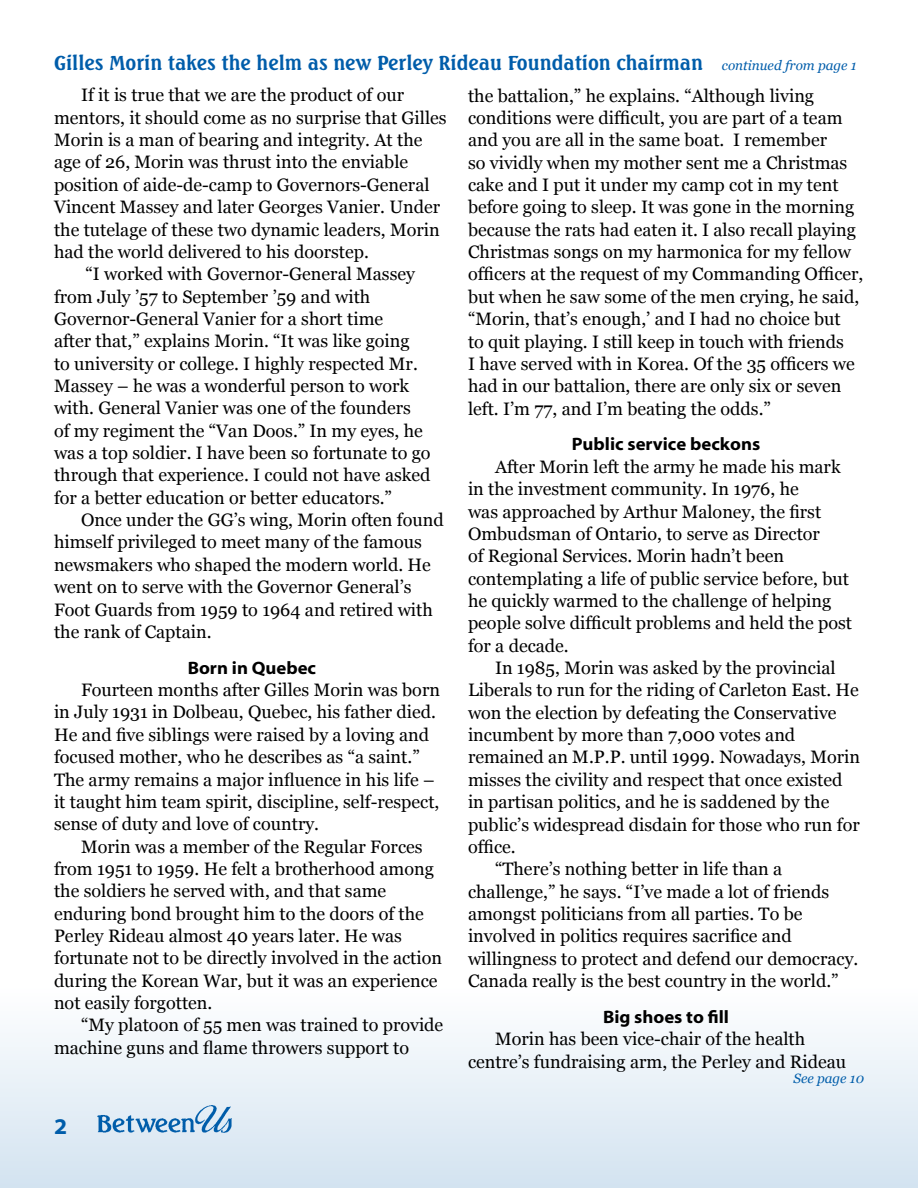
<style>
.page{position:relative;width:918px;height:1188px;background:#fff}
.page>*{position:absolute;margin:0;border:0;box-sizing:border-box;transform-origin:0 0}
.t1{font:700 22.5px "Corporate";color:#005daa}
.t2{font:700 19.5px "Seagull BT";color:#005daa}
.t3{font:18px/22.4px "Georgia";color:#000}
.t4{font:700 18px "Corporate";color:#000}
.t5{font:italic 13.5px "Georgia";color:#005daa}
.s1{font-family:"Georgia";font-weight:400;font-style:italic;font-size:13.5px}
</style>
<div class="page">
<div style="left:0;top:986px;width:918px;height:202px;background:linear-gradient(to bottom,#fff,#d3e3f0)"></div>
<img style="left:96px;top:1105px;width:136px;height:29px">
<p class="t2" style="left:54px;top:51px;width:804px">Gilles Morin takes the helm as new Perley Rideau Foundation chairman <span class="s1">continued from page 1</span></p>
<p class="t3" style="left:81px;top:84px;width:325px">If it is true that we are the product of our</p>
<p class="t3" style="left:54px;top:107px;width:394px">mentors, it should come as no surprise that Gilles</p>
<p class="t3" style="left:54px;top:129px;width:370px">Morin is a man of bearing and integrity. At the</p>
<p class="t3" style="left:54px;top:151px;width:356px">age of 26, Morin was thrust into the enviable</p>
<p class="t3" style="left:54px;top:174px;width:377px">position of aide-de-camp to Governors-General</p>
<p class="t3" style="left:54px;top:196px;width:388px">Vincent Massey and later Georges Vanier. Under</p>
<p class="t3" style="left:54px;top:219px;width:387px">the tutelage of these two dynamic leaders, Morin</p>
<p class="t3" style="left:54px;top:241px;width:316px">had the world delivered to his doorstep.</p>
<p class="t3" style="left:85px;top:263px;width:331px">“I worked with Governor-General Massey</p>
<p class="t3" style="left:54px;top:286px;width:318px">from July ’57 to September ’59 and with</p>
<p class="t3" style="left:54px;top:308px;width:331px">Governor-General Vanier for a short time</p>
<p class="t3" style="left:54px;top:330px;width:357px">after that,” explains Morin. “It was like going</p>
<p class="t3" style="left:54px;top:353px;width:365px">to university or college. I highly respected Mr.</p>
<p class="t3" style="left:54px;top:375px;width:357px">Massey – he was a wonderful person to work</p>
<p class="t3" style="left:54px;top:397px;width:358px">with. General Vanier was one of the founders</p>
<p class="t3" style="left:54px;top:420px;width:371px">of my regiment the “Van Doos.” In my eyes, he</p>
<p class="t3" style="left:54px;top:442px;width:378px">was a top soldier. I have been so fortunate to go</p>
<p class="t3" style="left:54px;top:464px;width:378px">through that experience. I could not have asked</p>
<p class="t3" style="left:54px;top:487px;width:340px">for a better education or better educators.”</p>
<p class="t3" style="left:81px;top:509px;width:364px">Once under the GG’s wing, Morin often found</p>
<p class="t3" style="left:54px;top:531px;width:369px">himself privileged to meet many of the famous</p>
<p class="t3" style="left:54px;top:554px;width:378px">newsmakers who shaped the modern world. He</p>
<p class="t3" style="left:54px;top:576px;width:359px">went on to serve with the Governor General’s</p>
<p class="t3" style="left:54px;top:599px;width:380px">Foot Guards from 1959 to 1964 and retired with</p>
<p class="t3" style="left:54px;top:621px;width:159px">the rank of Captain.</p>
<p class="t4" style="left:188px;top:658px;width:130px">Born in Quebec</p>
<p class="t3" style="left:54px;top:679px;width:388px;text-indent:27px">Fourteen months after Gilles Morin was born in July 1931 in Dolbeau, Quebec, his father died.<br>He and five siblings were raised by a loving and focused mother, who he describes as “a saint.” The army remains a major influence in his life – it taught him team spirit, discipline, self-respect, sense of duty and love of country.</p>
<p class="t3" style="left:54px;top:836px;width:390px;text-indent:27px">Morin was a member of the Regular Forces from 1951 to 1959. He felt a brotherhood among the soldiers he served with, and that same enduring bond brought him to the doors of the Perley Rideau almost 40 years later. He was fortunate not to be directly involved in the action during the Korean War, but it was an experience not easily forgotten.</p>
<p class="t3" style="left:54px;top:1014px;width:391px;text-indent:27px">“My platoon of 55 men was trained to provide machine guns and flame throwers support to</p>
<p class="t1" style="left:54px;top:1115px;width:15px">2</p>
<p class="t3" style="left:468px;top:85px;width:397px">the battalion,” he explains. “Although living conditions were difficult, you are part of a team and you are all in the same boat. I remember<br>so vividly when my mother sent me a Christmas cake and I put it under my camp cot in my tent before going to sleep. It was gone in the morning because the rats had eaten it. I also recall playing Christmas songs on my harmonica for my fellow officers at the request of my Commanding Officer, but when he saw some of the men crying, he said, “Morin, that’s enough,’ and I had no choice but<br>to quit playing. I still keep in touch with friends<br>I have served with in Korea. Of the 35 officers we had in our battalion, there are only six or seven left. I’m 77, and I’m beating the odds.”</p>
<p class="t4" style="left:572px;top:435px;width:190px">Public service beckons</p>
<p class="t3" style="left:468px;top:456px;width:386px;text-indent:27px">After Morin left the army he made his mark in the investment community. In 1976, he<br>was approached by Arthur Maloney, the first Ombudsman of Ontario, to serve as Director<br>of Regional Services. Morin hadn’t been contemplating a life of public service before, but he quickly warmed to the challenge of helping people solve difficult problems and held the post for a decade.</p>
<p class="t3" style="left:495px;top:657px;width:342px">In 1985, Morin was asked by the provincial</p>
<p class="t3" style="left:468px;top:679px;width:392px">Liberals to run for the riding of Carleton East. He</p>
<p class="t3" style="left:468px;top:702px;width:370px">won the election by defeating the Conservative</p>
<p class="t3" style="left:468px;top:724px;width:329px">incumbent by more than 7,000 votes and</p>
<p class="t3" style="left:468px;top:746px;width:394px">remained an M.P.P. until 1999. Nowadays, Morin</p>
<p class="t3" style="left:468px;top:769px;width:376px">misses the civility and respect that once existed</p>
<p class="t3" style="left:468px;top:791px;width:363px">in partisan politics, and he is saddened by the</p>
<p class="t3" style="left:468px;top:814px;width:393px">public’s widespread disdain for those who run for</p>
<p class="t3" style="left:468px;top:836px;width:49px">office.</p>
<p class="t3" style="left:495px;top:858px;width:289px">“There’s nothing better in life than a</p>
<p class="t3" style="left:468px;top:881px;width:363px">challenge,” he says. “I’ve made a lot of friends</p>
<p class="t3" style="left:468px;top:903px;width:336px">amongst politicians from all parties. To be</p>
<p class="t3" style="left:468px;top:925px;width:325px">involved in politics requires sacrifice and</p>
<p class="t3" style="left:468px;top:948px;width:392px">willingness to protect and defend our democracy.</p>
<p class="t3" style="left:468px;top:970px;width:372px">Canada really is the best country in the world.”</p>
<p class="t4" style="left:603px;top:1007px;width:127px">Big shoes to fill</p>
<p class="t3" style="left:468px;top:1028px;width:380px;text-indent:27px">Morin has been vice-chair of the health centre’s fundraising arm, the Perley and Rideau</p>
<p class="t5" style="left:793px;top:1070px;width:72px">See page 10</p>
</div>
